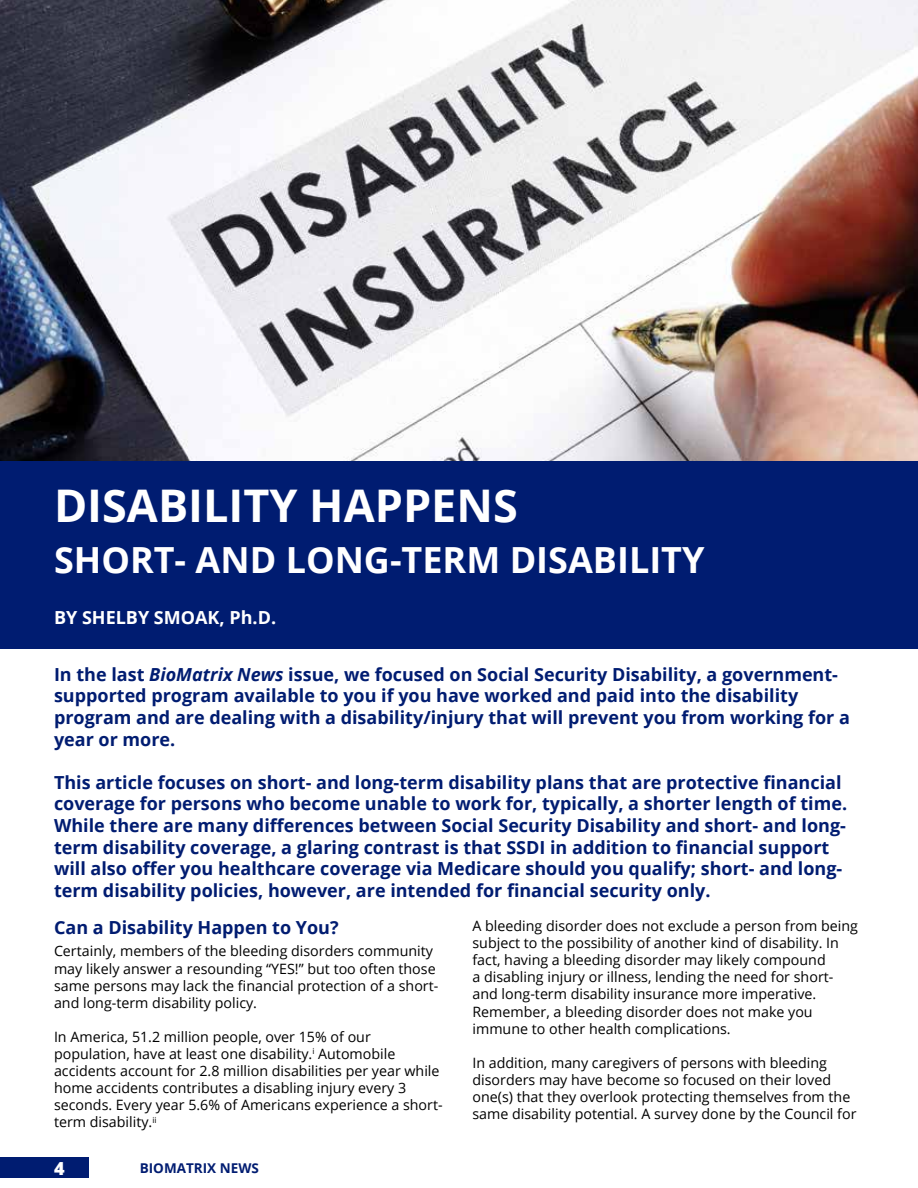
<style>
.page{position:relative;width:918px;height:1188px;background:#fff}
.page>*{position:absolute;margin:0;border:0;box-sizing:border-box;transform-origin:0 0}
.t1{font:700 45px "Open Sans";color:#fff}
.t2{font:700 36px "Open Sans";color:#fff}
.t3{font:700 18px/21.6px "Open Sans";color:#001c71}
.t4{font:700 18px "Open Sans";color:#fff}
.t5{font:800 18px "Open Sans";color:#fff}
.t6{font:14.25px/17.1px "Open Sans";color:#000}
.t7{font:700 13.5px "Open Sans";color:#001c71}
.s1{font-style:italic}
</style>
<div class="page">
<img style="left:0;top:0;width:918px;height:462px">
<div style="left:0;top:1158px;width:89px;height:20px;background:#001c71"></div>
<div style="left:0;top:462px;width:918px;height:187px;background:#001c71"></div>
<h1 class="t1" style="left:54px;top:473px;width:465px">DISABILITY HAPPENS</h1>
<h2 class="t2" style="left:54px;top:534px;width:652px">SHORT- AND LONG-TERM DISABILITY</h2>
<p class="t4" style="left:54px;top:604px;width:224px">BY SHELBY SMOAK, Ph.D.</p>
<p class="t3" style="left:54px;top:663px;width:797px">In the last <span class="s1">BioMatrix News</span> issue, we focused on Social Security Disability, a government&shy;supported program available to you if you have worked and paid into the disability program and are dealing with a disability/injury that will prevent you from working for a year or more.</p>
<p class="t3" style="left:54px;top:771px;width:795px">This article focuses on short- and long-term disability plans that are protective financial coverage for persons who become unable to work for, typically, a shorter length of time.<br>While there are many differences between Social Security Disability and short- and long&shy;term disability coverage, a glaring contrast is that SSDI in addition to financial support will also offer you healthcare coverage via Medicare should you qualify; short- and long&shy;term disability policies, however, are intended for financial security only.</p>
<p class="t3" style="left:54px;top:916px;width:286px">Can a Disability Happen to You?</p>
<p class="t6" style="left:54px;top:942px;width:386px">Certainly, members of the bleeding disorders community may likely answer a resounding “YES!” but too often those same persons may lack the financial protection of a short&shy;and long-term disability policy.</p>
<p class="t6" style="left:54px;top:1028px;width:390px">In America, 51.2 million people, over 15% of our population, have at least one disability.<sup>i</sup> Automobile accidents account for 2.8 million disabilities per year while home accidents contributes a disabling injury every 3 seconds. Every year 5.6% of Americans experience a short&shy;term disability.<sup>ii</sup></p>
<p class="t5" style="left:54px;top:1154px;width:12px">4</p>
<p class="t7" style="left:140px;top:1158px;width:121px">BIOMATRIX NEWS</p>
<p class="t6" style="left:472px;top:917px;width:387px">A bleeding disorder does not exclude a person from being subject to the possibility of another kind of disability. In fact, having a bleeding disorder may likely compound<br>a disabling injury or illness, lending the need for short&shy;and long-term disability insurance more imperative.<br>Remember, a bleeding disorder does not make you immune to other health complications.</p>
<p class="t6" style="left:472px;top:1054px;width:386px">In addition, many caregivers of persons with bleeding disorders may have become so focused on their loved one(s) that they overlook protecting themselves from the same disability potential. A survey done by the Council for</p>
</div>
